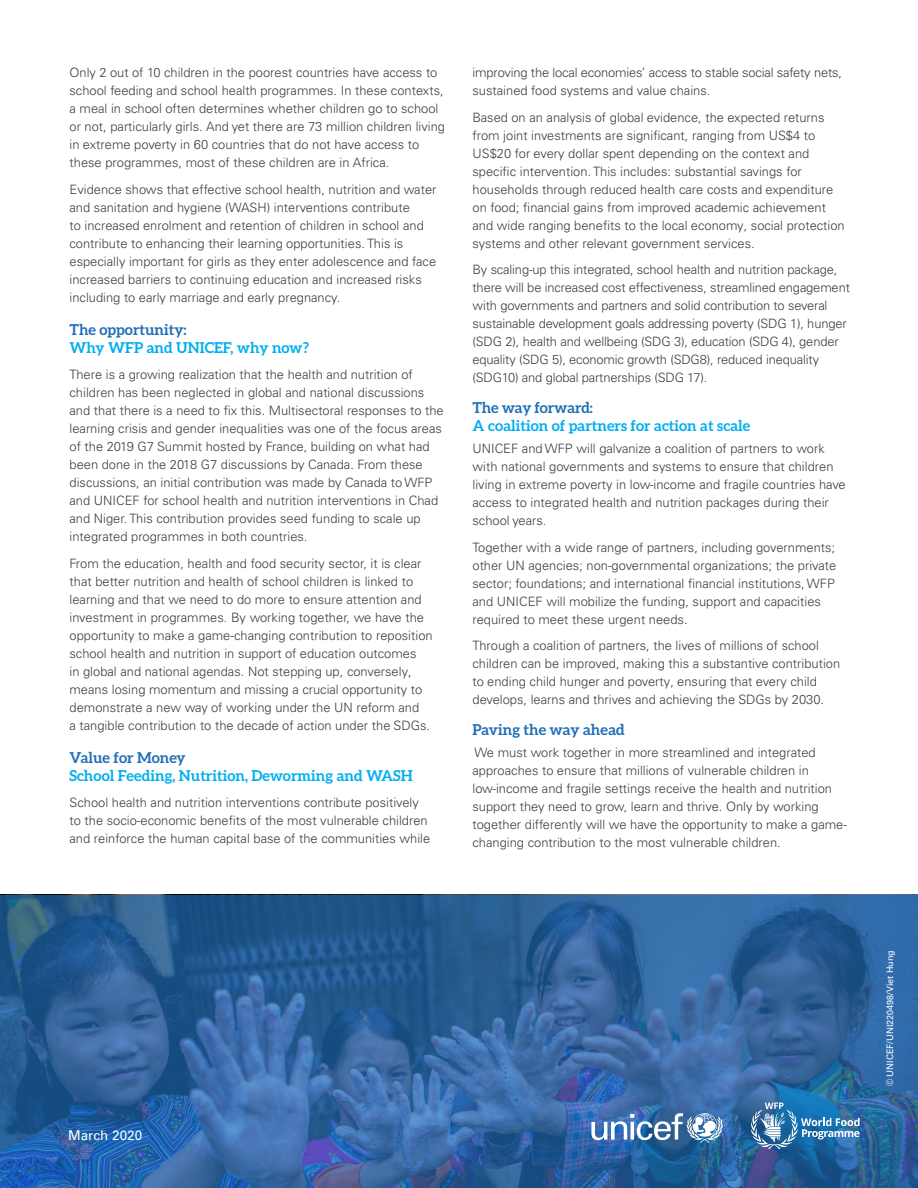
<style>
.page{position:relative;width:918px;height:1188px;background:#fff}
.page>*{position:absolute;margin:0;border:0;box-sizing:border-box;transform-origin:0 0}
.t1{font:700 15px/18px "Aleo";color:#00aeef}
.t2{font:700 15px "Aleo";color:#1e6eb7}
.Finding_OK{font:13.5px "Univers LT Pro 55 Roman";color:#fff}
.t3{font:300 12.9px/18px "Univers LT Pro 45";color:#3e3e3f}
.Finding_OK-2{font:9px "Univers LT Pro 55 Roman";color:#fff}
.s1{color:#1e6eb7}
</style>
<div class="page">
<svg style="left:0;top:895px;width:918px;height:293px;background:#2f629c"></svg>
<svg style="left:591px;top:1113px;width:132px;height:30px"></svg>
<img style="left:750px;top:1103px;width:110px;height:46px">
<p class="t3" style="left:70px;top:64px;width:377px">Only 2 out of 10 children in the poorest countries have access to school feeding and school health programmes. In these contexts, a meal in school often determines whether children go to school or not, particularly girls. And yet there are 73 million children living in extreme poverty in 60 countries that do not have access to these programmes, most of these children are in Africa.</p>
<p class="t3" style="left:70px;top:180px;width:368px">Evidence shows that effective school health, nutrition and water and sanitation and hygiene (WASH) interventions contribute<br>to increased enrolment and retention of children in school and contribute to enhancing their learning opportunities. This is especially important for girls as they enter adolescence and face increased barriers to continuing education and increased risks including to early marriage and early pregnancy.</p>
<p class="t1" style="left:70px;top:320px;width:241px"><span class="s1">The opportunity:<br></span>Why WFP and UNICEF, why now?</p>
<p class="t3" style="left:70px;top:366px;width:376px">There is a growing realization that the health and nutrition of children has been neglected in global and national discussions and that there is a need to fix this. Multisectoral responses to the learning crisis and gender inequalities was one of the focus areas of the 2019 G7 Summit hosted by France, building on what had been done in the 2018 G7 discussions by Canada. From these discussions, an initial contribution was made by Canada to WFP and UNICEF for school health and nutrition interventions in Chad and Niger. This contribution provides seed funding to scale up integrated programmes in both countries.</p>
<p class="t3" style="left:70px;top:554px;width:365px">From the education, health and food security sector, it is clear that better nutrition and health of school children is linked to learning and that we need to do more to ensure attention and investment in programmes. By working together, we have the opportunity to make a game-changing contribution to reposition school health and nutrition in support of education outcomes<br>in global and national agendas. Not stepping up, conversely, means losing momentum and missing a crucial opportunity to demonstrate a new way of working under the UN reform and<br>a tangible contribution to the decade of action under the SDGs.</p>
<p class="t1" style="left:70px;top:748px;width:345px"><span class="s1">Value for Money<br></span>School Feeding, Nutrition, Deworming and WASH</p>
<p class="t3" style="left:70px;top:794px;width:362px">School health and nutrition interventions contribute positively to the socio-economic benefits of the most vulnerable children and reinforce the human capital base of the communities while</p>
<p class="t3" style="left:473px;top:64px;width:371px">improving the local economies’ access to stable social safety nets, sustained food systems and value chains.</p>
<p class="t3" style="left:473px;top:108px;width:374px">Based on an analysis of global evidence, the expected returns from joint investments are significant, ranging from US$4 to US$20 for every dollar spent depending on the context and specific intervention. This includes: substantial savings for households through reduced health care costs and expenditure on food; financial gains from improved academic achievement and wide ranging benefits to the local economy, social protection systems and other relevant government services.</p>
<p class="t3" style="left:473px;top:261px;width:379px">By scaling-up this integrated, school health and nutrition package, there will be increased cost effectiveness, streamlined engagement with governments and partners and solid contribution to several sustainable development goals addressing poverty (SDG 1), hunger (SDG 2), health and wellbeing (SDG 3), education (SDG 4), gender equality (SDG 5), economic growth (SDG8), reduced inequality (SDG10) and global partnerships (SDG 17).</p>
<p class="t1" style="left:473px;top:398px;width:279px"><span class="s1">The way forward:<br></span>A coalition of partners for action at scale</p>
<p class="t3" style="left:473px;top:440px;width:375px">UNICEF and WFP will galvanize a coalition of partners to work with national governments and systems to ensure that children living in extreme poverty in low-income and fragile countries have access to integrated health and nutrition packages during their school years.</p>
<p class="t3" style="left:473px;top:538px;width:365px">Together with a wide range of partners, including governments; other UN agencies; non-governmental organizations; the private sector; foundations; and international financial institutions, WFP and UNICEF will mobilize the funding, support and capacities required to meet these urgent needs.</p>
<p class="t3" style="left:473px;top:637px;width:369px">Through a coalition of partners, the lives of millions of school children can be improved, making this a substantive contribution to ending child hunger and poverty, ensuring that every child develops, learns and thrives and achieving the SDGs by 2030.</p>
<p class="t2" style="left:473px;top:721px;width:154px">Paving the way ahead</p>
<p class="t3" style="left:473px;top:744px;width:376px">We must work together in more streamlined and integrated approaches to ensure that millions of vulnerable children in low-income and fragile settings receive the health and nutrition support they need to grow, learn and thrive. Only by working together differently will we have the opportunity to make a game&shy;changing contribution to the most vulnerable children.</p>
<p class="Finding_OK" style="left:68px;top:1127px;width:76px">March 2020</p>
<p class="Finding_OK-2" style="left:885px;top:1086px;width:138px;rotate:-90deg">© UNICEF/UNI220498/Viet Hung</p>
</div>
